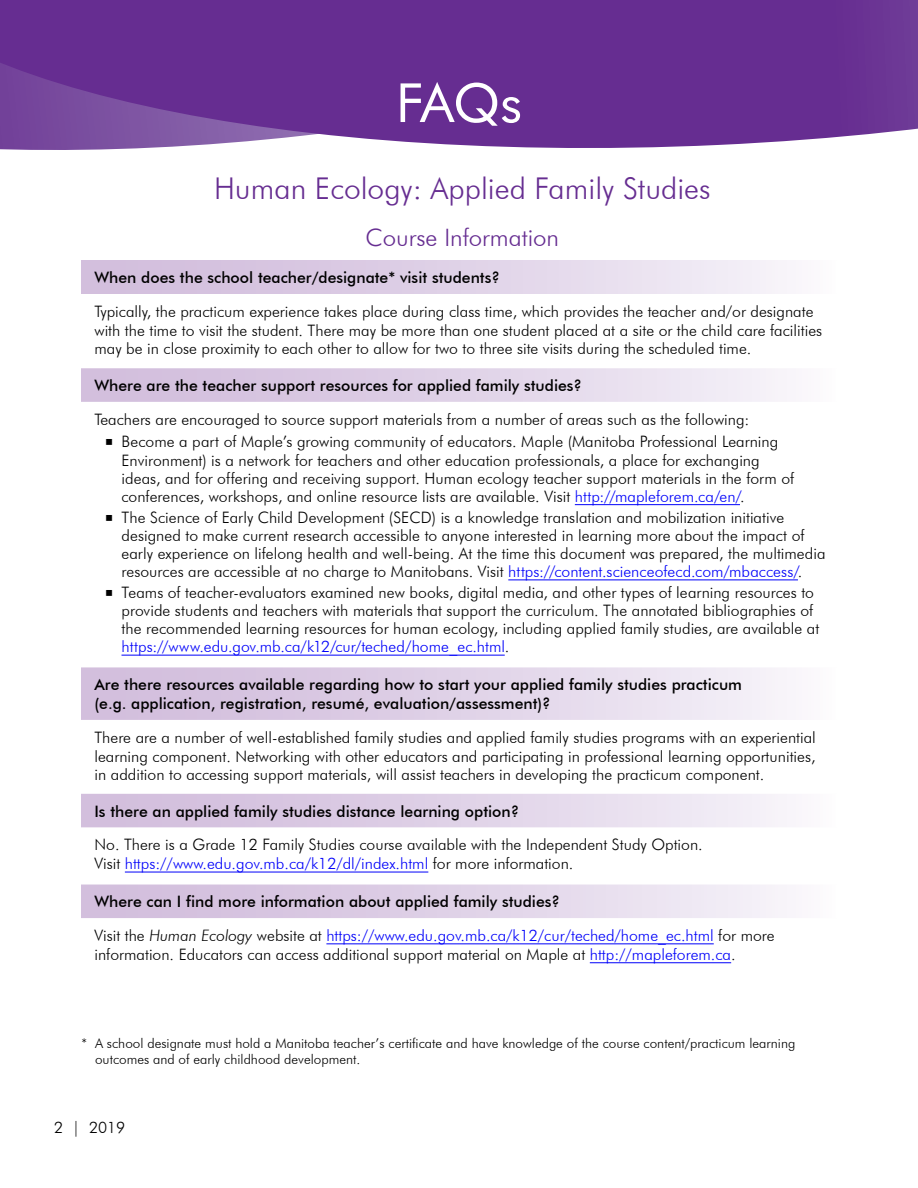
<style>
.page{position:relative;width:918px;height:1188px;background:#fff}
.page>*{position:absolute;margin:0;border:0;box-sizing:border-box;transform-origin:0 0}
.Head-goals{font:54px "Futura BT";color:#fff}
.t1{font:300 30px "Futura BT";color:#662d91}
.t2{font:300 24px "Futura BT";color:#662d91}
.table_cell-Futura_Lt{font:300 15.75px/18.9px "Futura BT";color:#000}
.table_cell-Futura_Md{font:500 15.75px/18.9px "Futura BT";color:#000}
.table_cell-Futura_Lt-2{font:300 13.5px/16.2px "Futura BT";color:#000}
.s1{font-family:"Arial Unicode MS";font-weight:400;font-size:13.5px}
.s2{color:#0000fa}
.s3{font-style:italic}
</style>
<div class="page">
<svg style="left:0;top:0;width:918px;height:150px;background:#6e3997"></svg>
<div style="left:81px;top:260px;width:755px;height:34px;background:linear-gradient(to right,#cdb7d9,#f7f4fa)"></div>
<svg style="left:81px;top:368px;width:717px;height:550px"></svg>
<hr style="left:575px;top:504px;width:165px;height:1px;background:#0000fa">
<hr style="left:508px;top:580px;width:290px;height:1px;background:#0000fa">
<hr style="left:122px;top:655px;width:383px;height:1px;background:#0000fa">
<hr style="left:125px;top:872px;width:303px;height:1px;background:#0000fa">
<hr style="left:326px;top:943px;width:388px;height:1px;background:#0000fa">
<hr style="left:590px;top:962px;width:141px;height:1px;background:#0000fa">
<p class="Head-goals" style="left:396px;top:70px;width:128px">FAQs</p>
<p class="t1" style="left:214px;top:170px;width:498px">Human Ecology: Applied Family Studies</p>
<p class="t2" style="left:366px;top:223px;width:195px">Course Information</p>
<p class="table_cell-Futura_Md" style="left:94px;top:268px;width:407px">When does the school teacher/designate* visit students?</p>
<p class="table_cell-Futura_Lt" style="left:94px;top:302px;width:729px">Typically, the practicum experience takes place during class time, which provides the teacher and/or designate with the time to visit the student. There may be more than one student placed at a site or the child care facilities may be in close proximity to each other to allow for two to three site visits during the scheduled time.</p>
<p class="table_cell-Futura_Md" style="left:94px;top:376px;width:489px">Where are the teacher support resources for applied family studies?</p>
<p class="table_cell-Futura_Lt" style="left:94px;top:409px;width:656px">Teachers are encouraged to source support materials from a number of areas such as the following:</p>
<p class="table_cell-Futura_Lt" style="left:122px;top:432px;width:674px;line-height:18.3px;text-indent:-16px"><span class="s1">■</span> Become a part of Maple’s growing community of educators. Maple (Manitoba Professional Learning Environment) is a network for teachers and other education professionals, a place for exchanging ideas, and for offering and receiving support. Human ecology teacher support materials in the form of conferences, workshops, and online resource lists are available. Visit <span class="s2">http://mapleforem.ca/en/</span>.</p>
<p class="table_cell-Futura_Lt" style="left:122px;top:508px;width:706px;line-height:18px;text-indent:-16px"><span class="s1">■</span> The Science of Early Child Development (SECD) is a knowledge translation and mobilization initiative designed to make current research accessible to anyone interested in learning more about the impact of early experience on lifelong health and well-being. At the time this document was prepared, the multimedia resources are accessible at no charge to Manitobans. Visit <span class="s2">https://content.scienceofecd.com/mbaccess/</span>.</p>
<p class="table_cell-Futura_Lt" style="left:122px;top:583px;width:699px;line-height:18px;text-indent:-16px"><span class="s1">■</span> Teams of teacher-evaluators examined new books, digital media, and other types of learning resources to provide students and teachers with materials that support the curriculum. The annotated bibliographies of the recommended learning resources for human ecology, including applied family studies, are available at <span class="s2">https://www.edu.gov.mb.ca/k12/cur/teched/home_ec.html</span>.</p>
<p class="table_cell-Futura_Md" style="left:94px;top:675px;width:649px">Are there resources available regarding how to start your applied family studies practicum (e.g. application, registration, resumé, evaluation/assessment)?</p>
<p class="table_cell-Futura_Lt" style="left:94px;top:727px;width:723px;text-align:justify">There are a number of well-established family studies and applied family studies programs with an experiential learning component. Networking with other educators and participating in professional learning opportunities, in addition to accessing support materials, will assist teachers in developing the practicum component.</p>
<p class="table_cell-Futura_Md" style="left:94px;top:801px;width:426px">Is there an applied family studies distance learning option?</p>
<p class="table_cell-Futura_Lt" style="left:94px;top:835px;width:610px">No. There is a Grade 12 Family Studies course available with the Independent Study Option.<br>Visit <span class="s2">https://www.edu.gov.mb.ca/k12/dl/index.html</span> for more information.</p>
<p class="table_cell-Futura_Md" style="left:94px;top:892px;width:467px">Where can I find more information about applied family studies?</p>
<p class="table_cell-Futura_Lt" style="left:94px;top:926px;width:682px">Visit the <span class="s3">Human Ecology</span> website at <span class="s2">https://www.edu.gov.mb.ca/k12/cur/teched/home_ec.html</span> for more information. Educators can access additional support material on Maple at <span class="s2">http://mapleforem.ca</span>.</p>
<p class="table_cell-Futura_Lt-2" style="left:95px;top:1035px;width:702px;text-indent:-14px">* A school designate must hold a Manitoba teacher’s certificate and have knowledge of the course content/practicum learning outcomes and of early childhood development.</p>
<p class="table_cell-Futura_Lt" style="left:54px;top:1118px;width:73px">2 | 2019</p>
</div>
